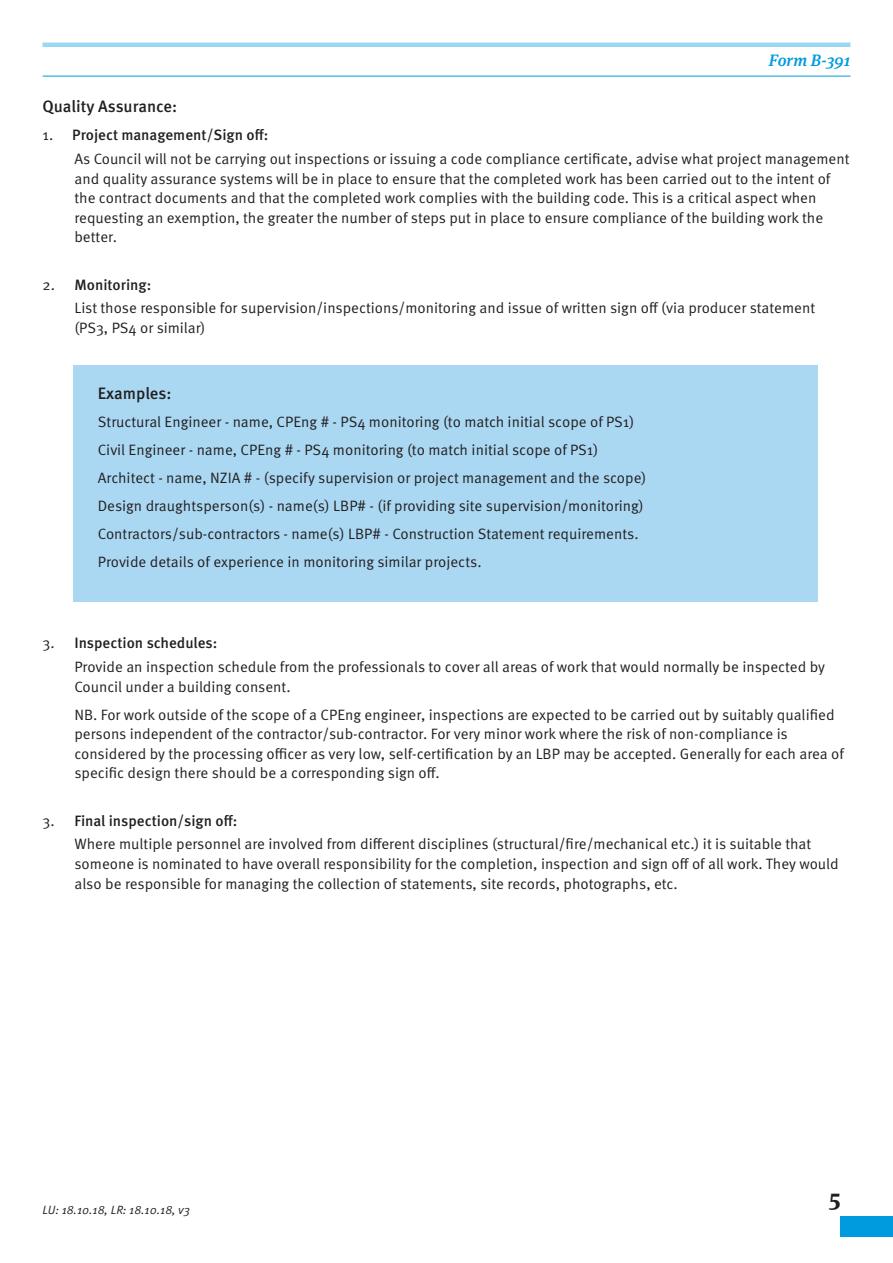
<style>
.page{position:relative;width:893px;height:1263px;background:#fff}
.page>*{position:absolute;margin:0;border:0;box-sizing:border-box;transform-origin:0 0}
.t1{font:700 24px "Meta Serif Pro";color:#231f20}
.t2{font:500 16.5px "Meta Pro";color:#231f20}
.t3{font:italic 500 16.5px "Meta Serif Pro";color:#009bde}
.t4{font:15px/19.5px "Meta Pro";color:#231f20}
.t5{font:italic 12px "Meta Pro";color:#231f20}
.s1{font-weight:500}
</style>
<div class="page">
<hr style="left:43px;top:43px;width:807px;height:4px;background:#9ad7f1">
<hr style="left:43px;top:76px;width:807px;height:1px;background:#009bde">
<div style="left:841px;top:1216px;width:52px;height:20px;background:#009bde"></div>
<div style="left:74px;top:365px;width:744px;height:237px;background:#aad8f3"></div>
<p class="t3" style="left:769px;top:48px;width:83px">Form B-391</p>
<p class="t2" style="left:43px;top:96px;width:136px">Quality Assurance:</p>
<p class="t4" style="left:74px;top:124px;width:777px;line-height:23.7px;text-indent:-32px">1. <span class="s1">Project management/Sign off:<br></span>As Council will not be carrying out inspections or issuing a code compliance certificate, advise what project management</p>
<p class="t4" style="left:74px;top:169px;width:758px">and quality assurance systems will be in place to ensure that the completed work has been carried out to the intent of the contract documents and that the completed work complies with the building code. This is a critical aspect when requesting an exemption, the greater the number of steps put in place to ensure compliance of the building work the better.</p>
<p class="t4" style="left:74px;top:273px;width:742px;line-height:23.7px;text-indent:-32px">2. <span class="s1">Monitoring:<br></span>List those responsible for supervision/inspections/monitoring and issue of written sign off (via producer statement</p>
<p class="t4" style="left:74px;top:318px;width:133px">(PS3, PS4 or similar)</p>
<p class="t2" style="left:98px;top:383px;width:75px">Examples:</p>
<p class="t4" style="left:98px;top:408px;width:550px;line-height:28px">Structural Engineer - name, CPEng # - PS4 monitoring (to match initial scope of PS1)<br>Civil Engineer - name, CPEng # - PS4 monitoring (to match initial scope of PS1)<br>Architect - name, NZIA # - (specify supervision or project management and the scope)<br>Design draughtsperson(s) - name(s) LBP# - (if providing site supervision/monitoring)<br>Contractors/sub-contractors - name(s) LBP# - Construction Statement requirements.<br>Provide details of experience in monitoring similar projects.</p>
<p class="t4" style="left:74px;top:632px;width:752px;line-height:23.7px;text-indent:-32px">3. <span class="s1">Inspection schedules:<br></span>Provide an inspection schedule from the professionals to cover all areas of work that would normally be inspected by</p>
<p class="t4" style="left:74px;top:673px;width:762px;line-height:28px">Council under a building consent.<br>NB. For work outside of the scope of a CPEng engineer, inspections are expected to be carried out by suitably qualified</p>
<p class="t4" style="left:74px;top:724px;width:771px">persons independent of the contractor/sub-contractor. For very minor work where the risk of non-compliance is considered by the processing officer as very low, self-certification by an LBP may be accepted. Generally for each area of specific design there should be a corresponding sign off.</p>
<p class="t4" style="left:74px;top:809px;width:738px;line-height:23.7px;text-indent:-32px">3. <span class="s1">Final inspection/sign off:<br></span>Where multiple personnel are involved from different disciplines (structural/fire/mechanical etc.) it is suitable that</p>
<p class="t4" style="left:74px;top:854px;width:766px">someone is nominated to have overall responsibility for the completion, inspection and sign off of all work. They would also be responsible for managing the collection of statements, site records, photographs, etc.</p>
<p class="t5" style="left:43px;top:1201px;width:149px">LU: 18.10.18, LR: 18.10.18, v3</p>
<h1 class="t1" style="left:829px;top:1178px;width:13px">5</h1>
</div>
